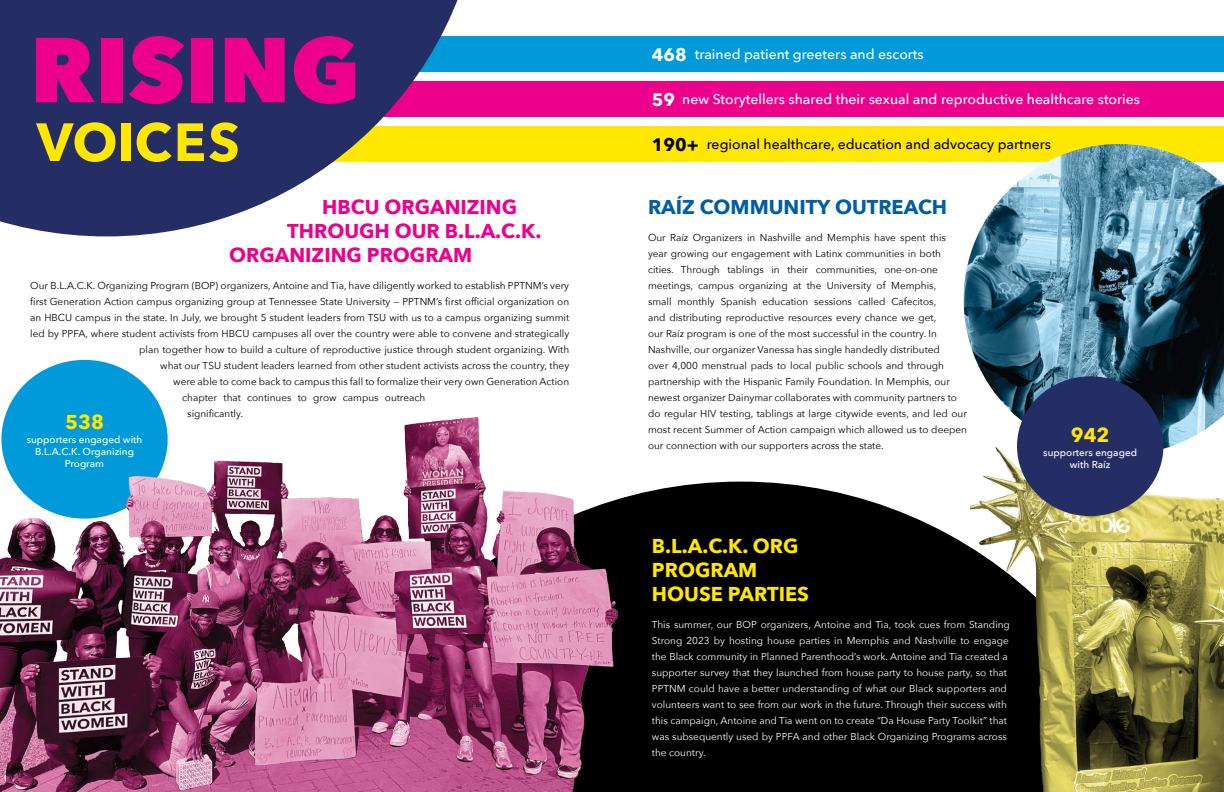
<style>
.page{position:relative;width:1224px;height:792px;background:#fff}
.page>*{position:absolute;margin:0;border:0;box-sizing:border-box;transform-origin:0 0}
.t1{font:700 20px "Avenir Next";color:#ec008c}
.t2{font:700 20px/24px "Avenir Next";color:#ffe700}
.t3{font:700 20px "Avenir Next";color:#005da6}
.t4{font:500 14px "Avenir Next";color:#fff}
.t5{font:500 14px "Avenir Next";color:#000}
.t6{font:10px/16px "Avenir Next";color:#000}
.t7{font:10px/16px "Avenir Next";color:#fff}
.t8{font:500 10px/12px "Avenir Next";color:#fff;text-align:center}
.s1{font-weight:700;font-size:18px}
</style>
<div class="page">
<div style="left:1px;top:360px;width:167px;height:159px;background:#009ada;border-radius:50%"></div>
<div style="left:193px;top:126px;width:419px;height:36px;background:#ffe700"></div>
<div style="left:193px;top:36px;width:419px;height:36px;background:#009ada"></div>
<div style="left:193px;top:81px;width:419px;height:36px;background:#ec008c"></div>
<img style="left:0;top:393px;width:612px;height:399px">
<svg style="left:0;top:0;width:458px;height:236px;fill:#252d65"></svg>
<svg style="left:36px;top:38px;width:59px;height:64px;background:#c00983"></svg>
<div style="left:101px;top:38px;width:22px;height:64px;background:#ec008c"></div>
<svg style="left:129px;top:36px;width:55px;height:68px;background:#aa0e7f"></svg>
<div style="left:191px;top:38px;width:22px;height:64px;background:#ec008c"></div>
<svg style="left:225px;top:38px;width:60px;height:64px"></svg>
<svg style="left:294px;top:36px;width:61px;height:68px"></svg>
<svg style="left:36px;top:122px;width:79px;height:40px;background:#8f8833"></svg>
<div style="left:121px;top:123px;width:10px;height:38px;background:#ffe700"></div>
<svg style="left:137px;top:122px;width:34px;height:40px"></svg>
<svg style="left:178px;top:122px;width:60px;height:40px"></svg>
<div style="left:612px;top:482px;width:359px;height:310px;background:#000"></div>
<img style="left:971px;top:455px;width:253px;height:337px">
<div style="left:612px;top:126px;width:612px;height:36px;background:#ffe700"></div>
<div style="left:612px;top:36px;width:612px;height:36px;background:#009ada"></div>
<div style="left:612px;top:81px;width:612px;height:36px;background:#ec008c"></div>
<img style="left:964px;top:144px;width:260px;height:311px">
<div style="left:1017px;top:376px;width:146px;height:140px;background:#252d65;border-radius:50%"></div>
<h1 class="t1" style="left:322px;top:189px;width:196px">HBCU ORGANIZING</h1>
<h1 class="t1" style="left:287px;top:213px;width:256px">THROUGH OUR B.L.A.C.K.</h1>
<h1 class="t1" style="left:229px;top:237px;width:245px">ORGANIZING PROGRAM</h1>
<p class="t6" style="left:30px;top:277px;width:540px">Our B.L.A.C.K. Organizing Program (BOP) organizers, Antoine and Tia, have diligently worked to establish PPTNM’s very</p>
<p class="t6" style="left:30px;top:293px;width:541px">first Generation Action campus organizing group at Tennessee State University — PPTNM’s first official organization on</p>
<p class="t6" style="left:30px;top:309px;width:540px">an HBCU campus in the state. In July, we brought 5 student leaders from TSU with us to a campus organizing summit</p>
<p class="t6" style="left:30px;top:325px;width:541px">led by PPFA, where student activists from HBCU campuses all over the country were able to convene and strategically</p>
<p class="t6" style="left:139px;top:341px;width:432px">plan together how to build a culture of reproductive justice through student organizing. With</p>
<p class="t6" style="left:160px;top:357px;width:410px">what our TSU student leaders learned from other student activists across the country, they</p>
<p class="t6" style="left:173px;top:373px;width:397px">were able to come back to campus this fall to formalize their very own Generation Action</p>
<p class="t6" style="left:182px;top:389px;width:244px">chapter that continues to grow campus outreach</p>
<p class="t6" style="left:187px;top:405px;width:57px">significantly.</p>
<h1 class="t2" style="left:65px;top:410px;width:40px">538</h1>
<p class="t8" style="left:27px;top:433px;width:117px">supporters engaged with<br>B.L.A.C.K. Organizing<br>Program</p>
<h2 class="t4" style="left:652px;top:42px;width:273px"><span class="s1">468</span> trained patient greeters and escorts</h2>
<h2 class="t4" style="left:652px;top:87px;width:490px"><span class="s1">59</span> new Storytellers shared their sexual and reproductive healthcare stories</h2>
<h2 class="t5" style="left:652px;top:132px;width:401px"><span class="s1">190+</span> regional healthcare, education and advocacy partners</h2>
<h1 class="t3" style="left:648px;top:189px;width:301px">RAÍZ COMMUNITY OUTREACH</h1>
<p class="t6" style="left:648px;top:229px;width:321px">Our Raíz Organizers in Nashville and Memphis have spent this year growing our engagement with Latinx communities in both cities. Through tablings in their communities, one-on-one meetings, campus organizing at the University of Memphis,<br>small monthly Spanish education sessions called Cafecitos,<br>and distributing reproductive resources every chance we get,<br>our Raíz program is one of the most successful in the country. In Nashville, our organizer Vanessa has single handedly distributed<br>over 4,000 menstrual pads to local public schools and through partnership with the Hispanic Family Foundation. In Memphis, our newest organizer Dainymar collaborates with community partners to do regular HIV testing, tablings at large citywide events, and led our most recent Summer of Action campaign which allowed us to deepen our connection with our supporters across the state.</p>
<h1 class="t2" style="left:652px;top:534px;width:159px">B.L.A.C.K. ORG<br>PROGRAM<br>HOUSE PARTIES</h1>
<p class="t7" style="left:652px;top:616px;width:360px">This summer, our BOP organizers, Antoine and Tia, took cues from Standing Strong 2023 by hosting house parties in Memphis and Nashville to engage the Black community in Planned Parenthood’s work. Antoine and Tia created a supporter survey that they launched from house party to house party, so that PPTNM could have a better understanding of what our Black supporters and volunteers want to see from our work in the future. Through their success with this campaign, Antoine and Tia went on to create “Da House Party Toolkit” that was subsequently used by PPFA and other Black Organizing Programs across the country.</p>
<h1 class="t2" style="left:1071px;top:423px;width:40px">942</h1>
<p class="t8" style="left:1043px;top:446px;width:95px">supporters engaged with Raíz</p>
</div>
